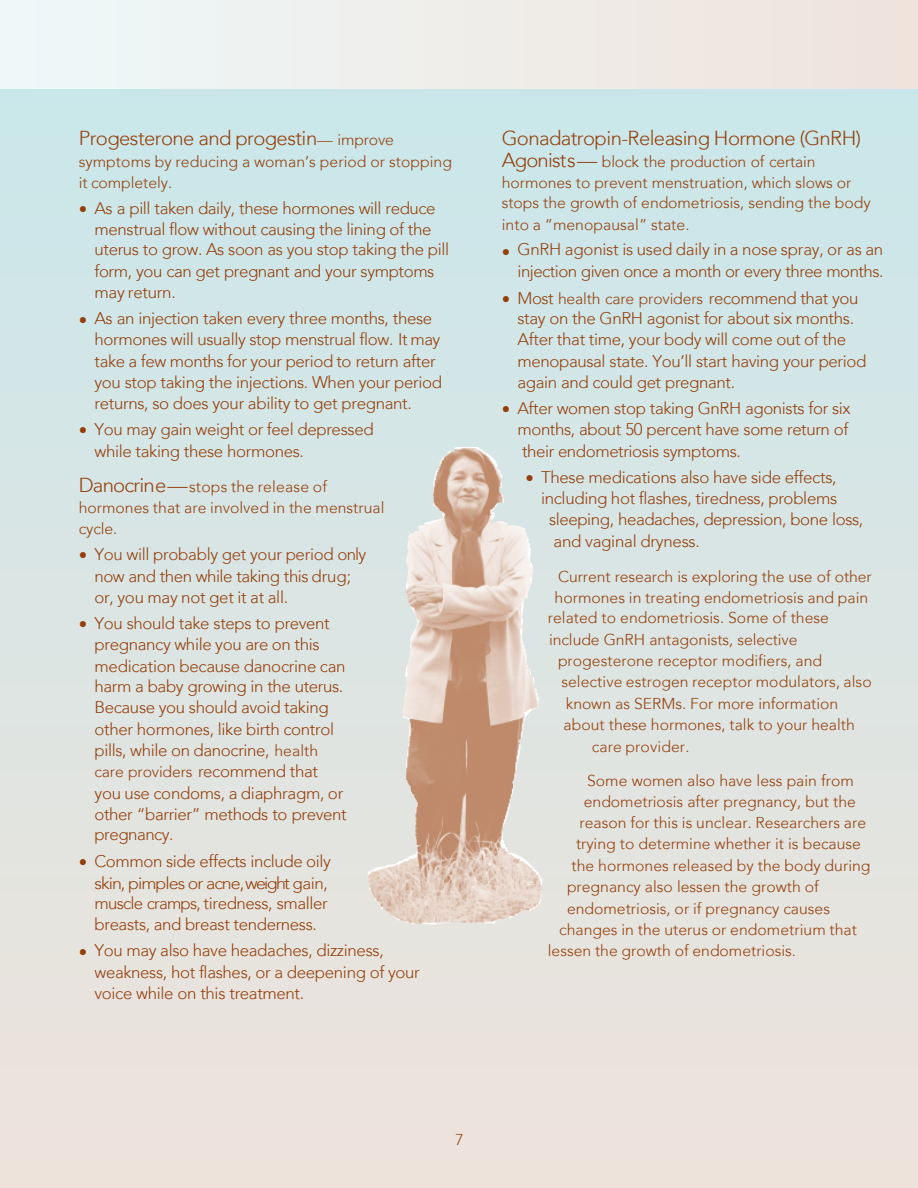
<style>
.page{position:relative;width:918px;height:1188px;background:#fff}
.page>*{position:absolute;margin:0;border:0;box-sizing:border-box;transform-origin:0 0}
.t1{font:300 20.25px "Avatar";letter-spacing:-.03em;color:#943f0b}
.t2{font:300 16.8px/21.3px "Avatar";letter-spacing:-.02em;color:#943f0b}
.t3{font:300 16.8px "Avatar";letter-spacing:-.055em;color:#943f0b;scale:1.05 1}
.t4{font:300 15.75px/21px "Avatar";color:#943f0b}
.s1{font-size:15.75px}
.s2{font-size:20.25px}
.s3{font-size:16.8px}
</style>
<div class="page">
<img style="left:368px;top:448px;width:174px;height:477px">
<p class="t1" style="left:79px;top:127px;width:317px">Progesterone and progestin<span class="s1">— improve</span></p>
<p class="t4" style="left:79px;top:151px;width:375px;line-height:21.5px">symptoms by reducing a woman’s period or stopping it completely.</p>
<p class="t2" style="left:95px;top:198px;width:356px;text-indent:-16px">• As a pill taken daily, these hormones will reduce menstrual flow without causing the lining of the uterus to grow. As soon as you stop taking the pill form, you can get pregnant and your symptoms may return.</p>
<p class="t2" style="left:95px;top:308px;width:349px;text-indent:-16px">• As an injection taken every three months, these hormones will usually stop menstrual flow. It may take a few months for your period to return after you stop taking the injections. When your period returns, so does your ability to get pregnant.</p>
<p class="t2" style="left:79px;top:419px;width:296px">• You may gain weight or feel depressed</p>
<p class="t2" style="left:95px;top:441px;width:211px">while taking these hormones.</p>
<p class="t4" style="left:79px;top:476px;width:250px"><span class="s2">Danocrine—</span>stops the release of</p>
<p class="t4" style="left:79px;top:497px;width:307px">hormones that are involved in the menstrual</p>
<p class="t4" style="left:79px;top:519px;width:40px">cycle.</p>
<p class="t2" style="left:79px;top:544px;width:289px;text-align:center">• You will probably get your period only now and then while taking this drug;</p>
<p class="t2" style="left:95px;top:587px;width:195px">or, you may not get it at all.</p>
<p class="t2" style="left:79px;top:613px;width:253px">• You should take steps to prevent</p>
<p class="t2" style="left:95px;top:634px;width:227px">pregnancy while you are on this</p>
<p class="t2" style="left:95px;top:655px;width:253px">medication because danocrine can</p>
<p class="t2" style="left:95px;top:676px;width:250px">harm a baby growing in the uterus.</p>
<p class="t2" style="left:95px;top:697px;width:236px">Because you should avoid taking</p>
<p class="t2" style="left:95px;top:718px;width:241px">other hormones, like birth control</p>
<p class="t2" style="left:95px;top:740px;width:225px">pills, while on danocrine, <span class="s1">health</span></p>
<p class="t4" style="left:95px;top:762px;width:225px">care providers <span class="s3">recommend that</span></p>
<p class="t2" style="left:94px;top:783px;width:250px">you use condoms, a diaphragm, or</p>
<p class="t2" style="left:94px;top:804px;width:254px">other “barrier” methods to prevent</p>
<p class="t2" style="left:94px;top:824px;width:81px">pregnancy.</p>
<p class="t2" style="left:79px;top:851px;width:254px">• Common side effects include oily</p>
<p class="t3" style="left:94px;top:874px;width:224px">skin, pimples or acne, weight gain,</p>
<p class="t2" style="left:95px;top:893px;width:235px">muscle cramps, tiredness, smaller</p>
<p class="t2" style="left:95px;top:914px;width:224px">breasts, and breast tenderness.</p>
<p class="t2" style="left:95px;top:940px;width:327px;text-indent:-16px">• You may also have headaches, dizziness, weakness, hot flashes, or a deepening of your voice while on this treatment.</p>
<p class="t1" style="left:502px;top:127px;width:361px">Gonadatropin-Releasing Hormone (GnRH)</p>
<p class="t4" style="left:502px;top:151px;width:370px"><span class="s2">Agonists—</span> block the production of certain hormones to prevent menstruation, which slows or stops the growth of endometriosis, sending the body into a “menopausal” state.</p>
<p class="t2" style="left:502px;top:239px;width:383px;text-align:right">• GnRH agonist is used daily in a nose spray, or as an injection given once a month or every three months.</p>
<p class="t2" style="left:517px;top:288px;width:350px;text-indent:-16px">• Most <span class="s1">health care providers</span> recommend that you stay on the GnRH agonist for about six months.<br>After that time, your body will come out of the menopausal state. You’ll start having your period again and could get pregnant.</p>
<p class="t2" style="left:502px;top:398px;width:351px;text-align:right">• After women stop taking GnRH agonists for six months, about 50 percent have some return of</p>
<p class="t2" style="left:522px;top:441px;width:220px">their endometriosis symptoms.</p>
<p class="t2" style="left:525px;top:466px;width:313px">• These medications also have side effects,</p>
<p class="t2" style="left:541px;top:488px;width:298px">including hot flashes, tiredness, problems</p>
<p class="t2" style="left:549px;top:509px;width:316px">sleeping, headaches, depression, bone loss,</p>
<p class="t2" style="left:554px;top:531px;width:148px">and vaginal dryness.</p>
<p class="t4" style="left:558px;top:566px;width:315px">Current research is exploring the use of other</p>
<p class="t4" style="left:555px;top:587px;width:315px">hormones in treating endometriosis and pain</p>
<p class="t4" style="left:548px;top:608px;width:283px">related to endometriosis. Some of these</p>
<p class="t4" style="left:549px;top:629px;width:250px">include GnRH antagonists, selective</p>
<p class="t4" style="left:558px;top:650px;width:266px">progesterone receptor modifiers, and</p>
<p class="t4" style="left:561px;top:672px;width:312px">selective estrogen receptor modulators, also</p>
<p class="t4" style="left:566px;top:693px;width:274px">known as SERMs. For more information</p>
<p class="t4" style="left:564px;top:714px;width:293px">about these hormones, talk to your health</p>
<p class="t4" style="left:592px;top:736px;width:99px">care provider.</p>
<p class="t4" style="left:587px;top:771px;width:268px">Some women also have less pain from</p>
<p class="t4" style="left:584px;top:791px;width:274px">endometriosis after pregnancy, but the</p>
<p class="t4" style="left:579px;top:812px;width:288px">reason for this is unclear. Researchers are</p>
<p class="t4" style="left:576px;top:834px;width:286px">trying to determine whether it is because</p>
<p class="t4" style="left:572px;top:855px;width:301px">the hormones released by the body during</p>
<p class="t4" style="left:567px;top:877px;width:253px">pregnancy also lessen the growth of</p>
<p class="t4" style="left:567px;top:898px;width:265px">endometriosis, or if pregnancy causes</p>
<p class="t4" style="left:559px;top:919px;width:299px">changes in the uterus or endometrium that</p>
<p class="t4" style="left:548px;top:941px;width:250px">lessen the growth of endometriosis.</p>
<p class="t4" style="left:456px;top:1130px;width:10px">7</p>
</div>
